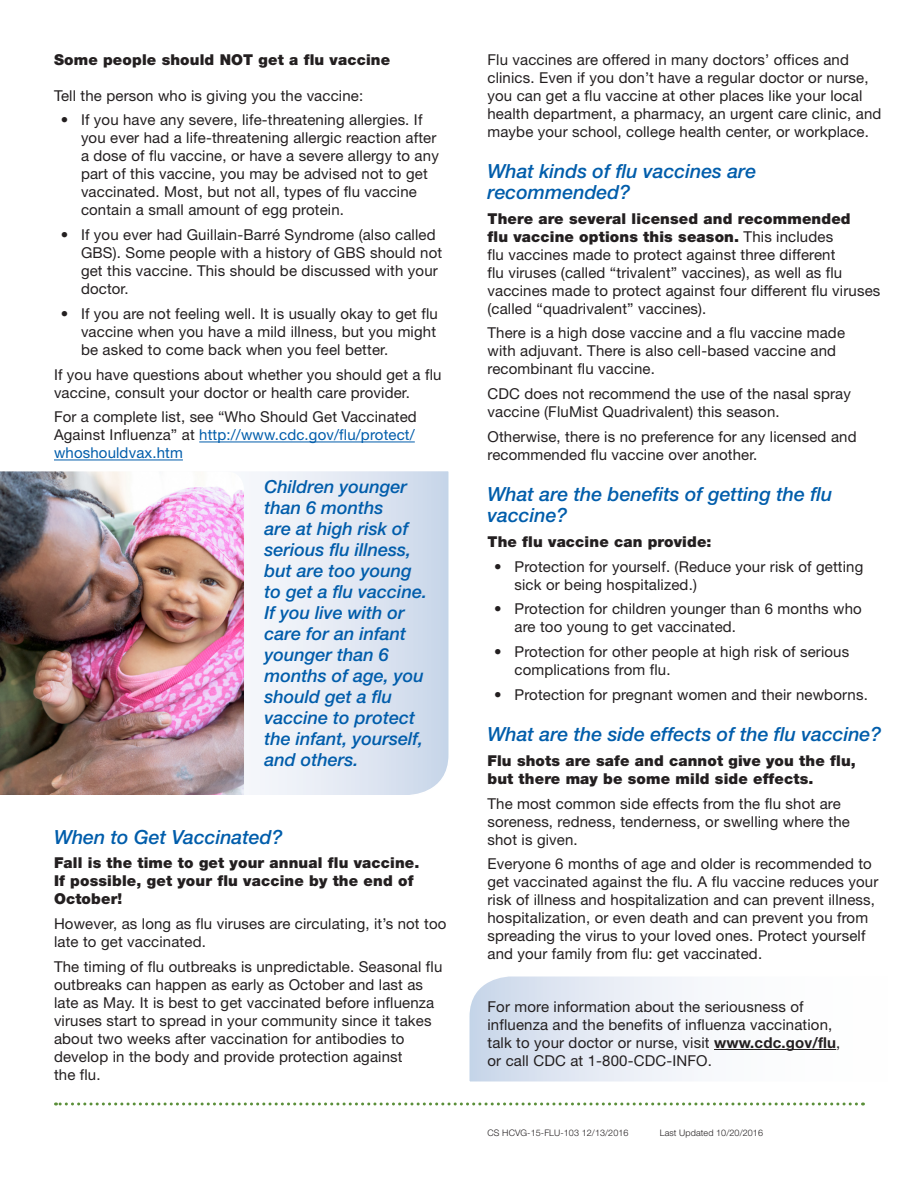
<style>
.page{position:relative;width:918px;height:1188px;background:#fff}
.page>*{position:absolute;margin:0;border:0;box-sizing:border-box;transform-origin:0 0}
.t1{font:italic 500 19.5px/21px "Helvetica Neue LT Std";color:#015dab}
.pull_out{font:italic 500 18px/21px "Helvetica Neue LT Std";color:#015dab}
.B1__Body{font:15px/18px "Helvetica Neue LT Std";letter-spacing:.01em;color:#231f20}
.B1__Body-2{font:900 15px/18px "Helvetica Neue LT Std";letter-spacing:.01em;color:#231f20}
.date{font:300 9px "Helvetica Neue LT Std";letter-spacing:.01em;color:#231f20}
.s1{color:#015dab}
.s2{font-weight:900}
.s3{font-weight:700}
</style>
<div class="page">
<svg style="left:244px;top:471px;width:205px;height:324px"></svg>
<svg style="left:469px;top:976px;width:368px;height:106px"></svg>
<hr style="left:199px;top:442px;width:216px;height:1px;background:#015dab">
<hr style="left:54px;top:460px;width:129px;height:1px;background:#015dab">
<svg style="left:56px;top:1102px;width:800px;height:4px"></svg>
<img style="left:0;top:471px;width:244px;height:324px">
<hr style="left:714px;top:1049px;width:122px;height:1px;background:#231f20">
<p class="B1__Body-2" style="left:54px;top:50px;width:338px">Some people should NOT get a flu vaccine</p>
<p class="B1__Body" style="left:54px;top:86px;width:311px">Tell the person who is giving you the vaccine:</p>
<p class="B1__Body" style="left:81px;top:111px;width:359px;text-indent:-20px">• If you have any severe, life-threatening allergies. If you ever had a life-threatening allergic reaction after a dose of flu vaccine, or have a severe allergy to any part of this vaccine, you may be advised not to get vaccinated. Most, but not all, types of flu vaccine contain a small amount of egg protein.</p>
<p class="B1__Body" style="left:81px;top:226px;width:363px;text-indent:-20px">• If you ever had Guillain-Barré Syndrome (also called GBS). Some people with a history of GBS should not get this vaccine. This should be discussed with your doctor.</p>
<p class="B1__Body" style="left:81px;top:304px;width:358px;text-indent:-20px">• If you are not feeling well. It is usually okay to get flu vaccine when you have a mild illness, but you might be asked to come back when you feel better.</p>
<p class="B1__Body" style="left:54px;top:365px;width:389px">If you have questions about whether you should get a flu vaccine, consult your doctor or health care provider.</p>
<p class="B1__Body" style="left:54px;top:408px;width:364px">For a complete list, see “Who Should Get Vaccinated<br>Against Influenza” at <span class="s1">http://www.cdc.gov/flu/protect/ whoshouldvax.htm</span></p>
<p class="pull_out" style="left:265px;top:476px;width:164px">Children younger than 6 months<br>are at high risk of serious flu illness, but are too young to get a flu vaccine.<br>If you live with or care for an infant younger than 6 months of age, you should get a flu vaccine to protect the infant, yourself, and others.</p>
<h2 class="t1" style="left:54px;top:826px;width:230px">When to Get Vaccinated?</h2>
<p class="B1__Body-2" style="left:54px;top:854px;width:367px">Fall is the time to get your annual flu vaccine.<br>If possible, get your flu vaccine by the end of<br>October!</p>
<p class="B1__Body" style="left:54px;top:915px;width:394px">However, as long as flu viruses are circulating, it’s not too late to get vaccinated.</p>
<p class="B1__Body" style="left:54px;top:957px;width:390px">The timing of flu outbreaks is unpredictable. Seasonal flu outbreaks can happen as early as October and last as late as May. It is best to get vaccinated before influenza viruses start to spread in your community since it takes about two weeks after vaccination for antibodies to develop in the body and provide protection against<br>the flu.</p>
<p class="B1__Body" style="left:488px;top:50px;width:395px">Flu vaccines are offered in many doctors’ offices and clinics. Even if you don’t have a regular doctor or nurse, you can get a flu vaccine at other places like your local health department, a pharmacy, an urgent care clinic, and maybe your school, college health center, or workplace.</p>
<h2 class="t1" style="left:488px;top:160px;width:270px">What kinds of flu vaccines are recommended?</h2>
<p class="B1__Body" style="left:488px;top:209px;width:394px"><span class="s2">There are several licensed and recommended<br>flu vaccine options this season.</span> This includes<br>flu vaccines made to protect against three different<br>flu viruses (called “trivalent” vaccines), as well as flu vaccines made to protect against four different flu viruses (called “quadrivalent” vaccines).</p>
<p class="B1__Body" style="left:488px;top:324px;width:359px">There is a high dose vaccine and a flu vaccine made with adjuvant. There is also cell-based vaccine and recombinant flu vaccine.</p>
<p class="B1__Body" style="left:488px;top:385px;width:365px">CDC does not recommend the use of the nasal spray vaccine (FluMist Quadrivalent) this season.</p>
<p class="B1__Body" style="left:488px;top:427px;width:371px">Otherwise, there is no preference for any licensed and recommended flu vaccine over another.</p>
<h2 class="t1" style="left:488px;top:484px;width:346px">What are the benefits of getting the flu vaccine?</h2>
<p class="B1__Body-2" style="left:488px;top:533px;width:226px">The flu vaccine can provide:</p>
<p class="B1__Body" style="left:514px;top:557px;width:350px;text-indent:-20px">• Protection for yourself. (Reduce your risk of getting sick or being hospitalized.)</p>
<p class="B1__Body" style="left:514px;top:600px;width:349px;text-indent:-20px">• Protection for children younger than 6 months who are too young to get vaccinated.</p>
<p class="B1__Body" style="left:514px;top:643px;width:336px;text-indent:-20px">• Protection for other people at high risk of serious complications from flu.</p>
<p class="B1__Body" style="left:494px;top:685px;width:375px">• Protection for pregnant women and their newborns.</p>
<h2 class="t1" style="left:488px;top:724px;width:395px">What are the side effects of the flu vaccine?</h2>
<p class="B1__Body-2" style="left:488px;top:752px;width:370px">Flu shots are safe and cannot give you the flu, but there may be some mild side effects.</p>
<p class="B1__Body" style="left:488px;top:794px;width:364px">The most common side effects from the flu shot are soreness, redness, tenderness, or swelling where the shot is given.</p>
<p class="B1__Body" style="left:488px;top:855px;width:392px">Everyone 6 months of age and older is recommended to get vaccinated against the flu. A flu vaccine reduces your risk of illness and hospitalization and can prevent illness, hospitalization, or even death and can prevent you from spreading the virus to your loved ones. Protect yourself and your family from flu: get vaccinated.</p>
<p class="B1__Body" style="left:488px;top:997px;width:354px">For more information about the seriousness of influenza and the benefits of influenza vaccination, talk to your doctor or nurse, visit <span class="s3">www.cdc.gov/flu</span>, or call CDC at 1-800-CDC-INFO.</p>
<p class="date" style="left:488px;top:1127px;width:143px">CS HCVG-15-FLU-103 12/13/2016</p>
<p class="date" style="left:660px;top:1127px;width:105px">Last Updated 10/20/2016</p>
</div>
